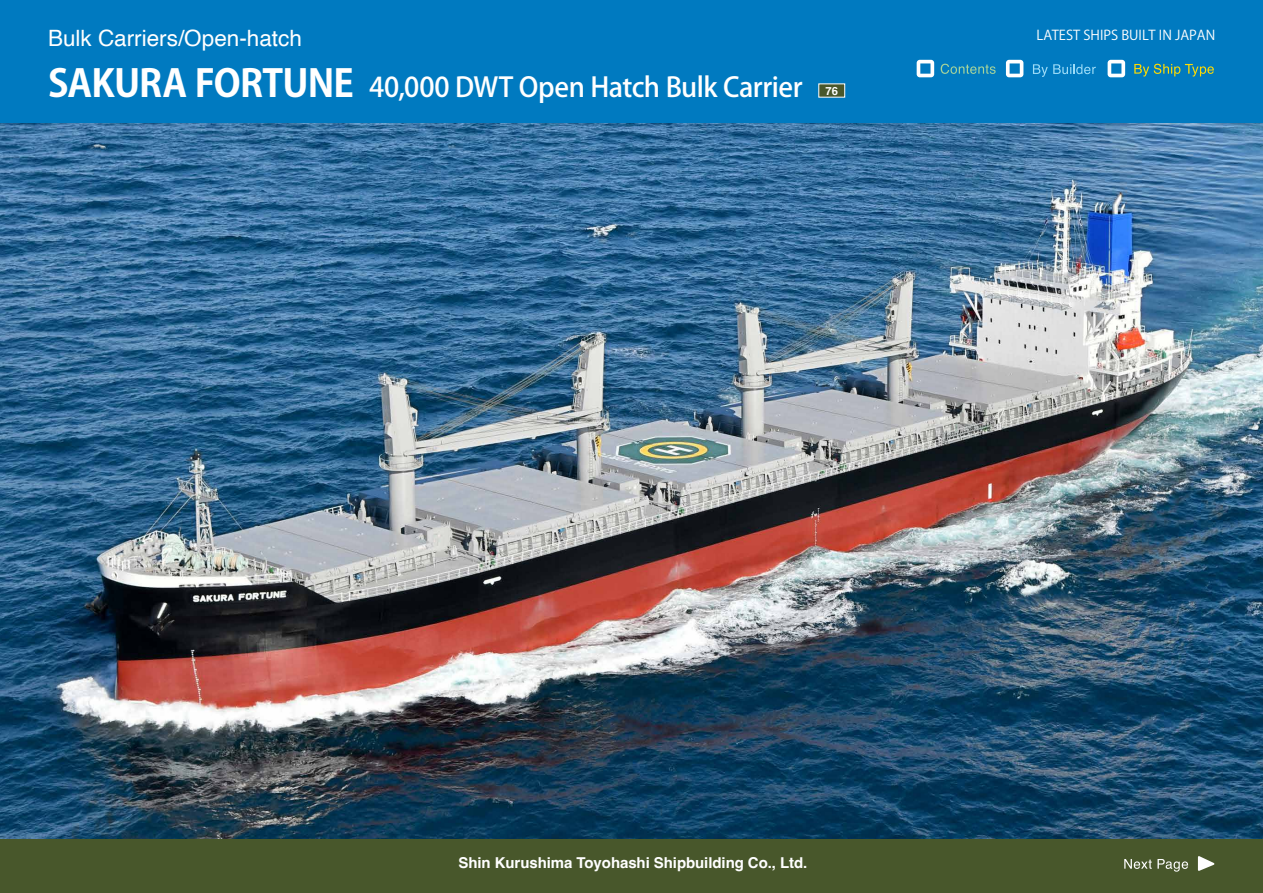
<style>
.page{position:relative;width:1263px;height:893px;background:#fff}
.page>*{position:absolute;margin:0;border:0;box-sizing:border-box;transform-origin:0 0}
.船名{font:700 37.5px "Koz Go Pr 6 N";letter-spacing:-.025em;color:#fff}
.船名-2{font:500 27px "Koz Go Pr 6 N";letter-spacing:-.015em;color:#fff}
.Page_title{font:22.5px "Helvetica";color:#fff}
.会社名{font:700 15px "Helvetica";letter-spacing:-.005em;color:#fff}
.Latest{font:13.5px "Koz Go Pr 6 N";color:#fff}
.Ship_namber{font:700 11.25px "Helvetica";color:#fff}
</style>
<div class="page">
<div style="left:0;top:0;width:1263px;height:123px;background:#007ac0"></div>
<div style="left:0;top:839px;width:1263px;height:54px;background:#48572b"></div>
<div style="left:819px;top:84px;width:26px;height:13px;background:#48572b"></div>
<img style="left:0;top:123px;width:1263px;height:716px">
<svg style="left:1124px;top:859px;width:64px;height:13px"></svg>
<svg style="left:1198px;top:856px;width:16px;height:15px"></svg>
<svg style="left:941px;top:64px;width:54px;height:10px"></svg>
<svg style="left:1033px;top:64px;width:63px;height:13px"></svg>
<svg style="left:1134px;top:64px;width:80px;height:13px"></svg>
<svg style="left:917px;top:60px;width:17px;height:17px"></svg>
<svg style="left:1006px;top:60px;width:17px;height:17px"></svg>
<svg style="left:1107px;top:60px;width:18px;height:17px"></svg>
<p class="Page_title" style="left:48px;top:20px;width:255px">Bulk Carriers/Open-hatch</p>
<p class="船名" style="left:48px;top:62px;width:307px">SAKURA FORTUNE</p>
<p class="船名-2" style="left:369px;top:72px;width:435px">40,000 DWT Open Hatch Bulk Carrier</p>
<p class="Ship_namber" style="left:825px;top:84px;width:14px">76</p>
<p class="Latest" style="left:1036px;top:27px;width:180px">LATEST SHIPS BUILT IN JAPAN</p>
<p class="会社名" style="left:458px;top:854px;width:350px">Shin Kurushima Toyohashi Shipbuilding Co., Ltd.</p>
</div>
